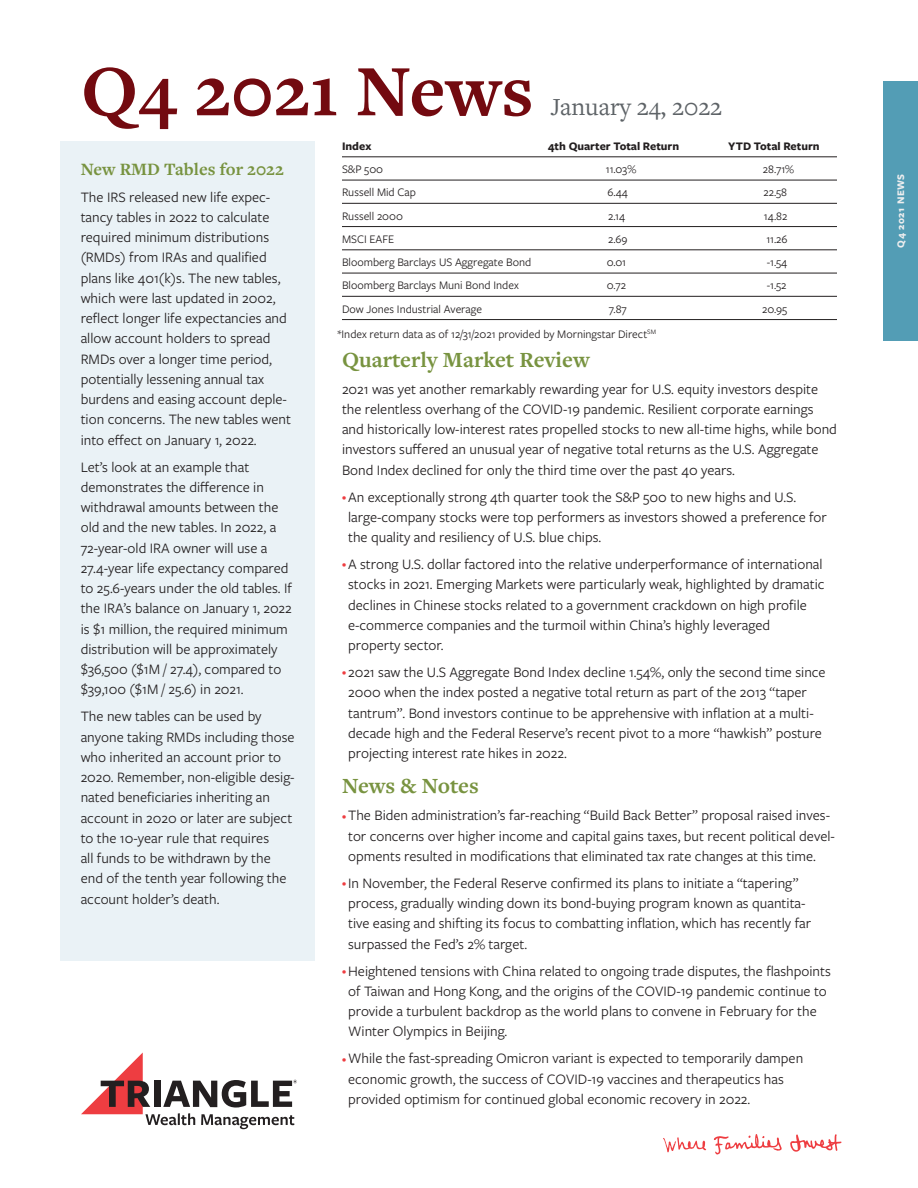
<style>
.page{position:relative;width:918px;height:1188px;background:#fff}
.page>*{position:absolute;margin:0;border:0;box-sizing:border-box;transform-origin:0 0}
.t1{font:700 75px "Freight Text Pro";color:#730a10}
.t2{font:25.5px "Freight Text Pro";color:#5e6367}
.Subhead{font:700 22.5px "Freight Text Pro";color:#789340}
.Subhead_Small{font:700 18px "Freight Text Pro";color:#789340}
.Body{font:15px/20.2px "Freight Sans Pro";color:#231f20}
.Disclosure{font:12px "Freight Sans Pro";color:#231f20}
.t3{font:700 12px "Freight Sans Pro";color:#231f20}
.t4{font:700 10.5px "Freight Sans Pro";letter-spacing:.05em;color:#eeeeef}
.s1{font-family:"Freight Text Pro";font-size:9px;color:#ee3d41}
</style>
<div class="page">
<svg style="left:81px;top:1053px;width:216px;height:76px"></svg>
<hr style="left:342px;top:157px;width:495px;height:1px;background:#231f20">
<hr style="left:342px;top:180px;width:495px;height:1px;background:#231f20">
<hr style="left:342px;top:203px;width:495px;height:1px;background:#231f20">
<hr style="left:342px;top:226px;width:495px;height:1px;background:#231f20">
<hr style="left:342px;top:250px;width:495px;height:1px;background:#231f20">
<hr style="left:342px;top:273px;width:495px;height:1px;background:#231f20">
<hr style="left:342px;top:296px;width:495px;height:1px;background:#231f20">
<hr style="left:342px;top:319px;width:495px;height:1px;background:#231f20">
<div style="left:60px;top:142px;width:255px;height:819px;background:#eaf2f6"></div>
<div style="left:883px;top:81px;width:35px;height:259px;background:#539db5"></div>
<svg style="left:790px;top:1134px;width:52px;height:18px"></svg>
<svg style="left:663px;top:1137px;width:43px;height:15px"></svg>
<svg style="left:714px;top:1134px;width:68px;height:21px"></svg>
<p class="t1" style="left:81px;top:41px;width:454px">Q4 2021 News</p>
<p class="t2" style="left:551px;top:90px;width:173px">January 24, 2022</p>
<p class="Subhead_Small" style="left:81px;top:157px;width:205px">New RMD Tables for 2022</p>
<p class="Body" style="left:81px;top:186px;width:212px">The IRS released new life expec&shy;tancy tables in 2022 to calculate required minimum distributions (RMDs) from IRAs and qualified plans like 401(k)s. The new tables, which were last updated in 2002, reflect longer life expectancies and allow account holders to spread RMDs over a longer time period, potentially lessening annual tax burdens and easing account deple&shy;tion concerns. The new tables went into effect on January 1, 2022.</p>
<p class="Body" style="left:81px;top:456px;width:213px">Let’s look at an example that demonstrates the difference in withdrawal amounts between the old and the new tables. In 2022, a 72-year-old IRA owner will use a 27.4-year life expectancy compared to 25.6-years under the old tables. If the IRA’s balance on January 1, 2022 is $1 million, the required minimum distribution will be approximately $36,500 ($1M / 27.4), compared to $39,100 ($1M / 25.6) in 2021.</p>
<p class="Body" style="left:81px;top:706px;width:215px">The new tables can be used by anyone taking RMDs including those who inherited an account prior to<br>2020. Remember, non-eligible desig&shy;nated beneficiaries inheriting an account in 2020 or later are subject to the 10-year rule that requires<br>all funds to be withdrawn by the end of the tenth year following the account holder’s death.</p>
<p class="t3" style="left:342px;top:138px;width:31px">Index</p>
<p class="t3" style="left:548px;top:138px;width:133px">4th Quarter Total Return</p>
<p class="t3" style="left:728px;top:138px;width:93px">YTD Total Return</p>
<p class="Disclosure" style="left:342px;top:161px;width:43px">S&amp;P 500</p>
<p class="Disclosure" style="left:606px;top:161px;width:32px">11.03%</p>
<p class="Disclosure" style="left:763px;top:161px;width:33px">28.71%</p>
<p class="Disclosure" style="left:342px;top:184px;width:76px">Russell Mid Cap</p>
<p class="Disclosure" style="left:608px;top:184px;width:22px">6.44</p>
<p class="Disclosure" style="left:763px;top:184px;width:25px">22.58</p>
<p class="Disclosure" style="left:342px;top:208px;width:63px">Russell 2000</p>
<p class="Disclosure" style="left:608px;top:208px;width:19px">2.14</p>
<p class="Disclosure" style="left:764px;top:208px;width:25px">14.82</p>
<p class="Disclosure" style="left:342px;top:231px;width:54px">MSCI EAFE</p>
<p class="Disclosure" style="left:608px;top:231px;width:21px">2.69</p>
<p class="Disclosure" style="left:766px;top:231px;width:23px">11.26</p>
<p class="Disclosure" style="left:342px;top:254px;width:191px">Bloomberg Barclays US Aggregate Bond</p>
<p class="Disclosure" style="left:607px;top:254px;width:21px">0.01</p>
<p class="Disclosure" style="left:767px;top:254px;width:22px">-1.54</p>
<p class="Disclosure" style="left:342px;top:277px;width:178px">Bloomberg Barclays Muni Bond Index</p>
<p class="Disclosure" style="left:607px;top:277px;width:21px">0.72</p>
<p class="Disclosure" style="left:767px;top:277px;width:21px">-1.52</p>
<p class="Disclosure" style="left:342px;top:301px;width:142px">Dow Jones Industrial Average</p>
<p class="Disclosure" style="left:609px;top:301px;width:20px">7.87</p>
<p class="Disclosure" style="left:762px;top:301px;width:27px">20.95</p>
<p class="Disclosure" style="left:338px;top:326px;width:320px">*Index return data as of 12/31/2021 provided by Morningstar Direct<sup>SM</sup></p>
<p class="Subhead" style="left:342px;top:344px;width:249px">Quarterly Market Review</p>
<p class="Body" style="left:342px;top:378px;width:496px">2021 was yet another remarkably rewarding year for U.S. equity investors despite the relentless overhang of the COVID-19 pandemic. Resilient corporate earnings and historically low-interest rates propelled stocks to new all-time highs, while bond investors suffered an unusual year of negative total returns as the U.S. Aggregate Bond Index declined for only the third time over the past 40 years.</p>
<p class="Body" style="left:348px;top:486px;width:480px;text-indent:-6px"><span class="s1">•</span> An exceptionally strong 4th quarter took the S&amp;P 500 to new highs and U.S. large-company stocks were top performers as investors showed a preference for the quality and resiliency of U.S. blue chips.</p>
<p class="Body" style="left:348px;top:554px;width:478px;text-indent:-6px"><span class="s1">•</span> A strong U.S. dollar factored into the relative underperformance of international stocks in 2021. Emerging Markets were particularly weak, highlighted by dramatic declines in Chinese stocks related to a government crackdown on high profile e-commerce companies and the turmoil within China’s highly leveraged property sector.</p>
<p class="Body" style="left:348px;top:662px;width:479px;text-indent:-6px"><span class="s1">•</span> 2021 saw the U.S Aggregate Bond Index decline 1.54%, only the second time since 2000 when the index posted a negative total return as part of the 2013 “taper tantrum”. Bond investors continue to be apprehensive with inflation at a multi&shy;decade high and the Federal Reserve’s recent pivot to a more “hawkish” posture projecting interest rate hikes in 2022.</p>
<p class="Subhead" style="left:342px;top:771px;width:138px">News &amp; Notes</p>
<p class="Body" style="left:348px;top:805px;width:488px;text-indent:-6px"><span class="s1">•</span> The Biden administration’s far-reaching “Build Back Better” proposal raised inves&shy;tor concerns over higher income and capital gains taxes, but recent political devel&shy;opments resulted in modifications that eliminated tax rate changes at this time.</p>
<p class="Body" style="left:348px;top:872px;width:464px;text-indent:-6px"><span class="s1">•</span> In November, the Federal Reserve confirmed its plans to initiate a “tapering” process, gradually winding down its bond-buying program known as quantita&shy;tive easing and shifting its focus to combatting inflation, which has recently far surpassed the Fed’s 2% target.</p>
<p class="Body" style="left:348px;top:960px;width:484px;text-indent:-6px"><span class="s1">•</span> Heightened tensions with China related to ongoing trade disputes, the flashpoints of Taiwan and Hong Kong, and the origins of the COVID-19 pandemic continue to provide a turbulent backdrop as the world plans to convene in February for the Winter Olympics in Beijing.</p>
<p class="Body" style="left:348px;top:1048px;width:457px;text-indent:-6px"><span class="s1">•</span> While the fast-spreading Omicron variant is expected to temporarily dampen economic growth, the success of COVID-19 vaccines and therapeutics has provided optimism for continued global economic recovery in 2022.</p>
<p class="t4" style="left:894px;top:248px;width:75px;rotate:-90deg">Q4 2021 NEWS</p>
</div>
